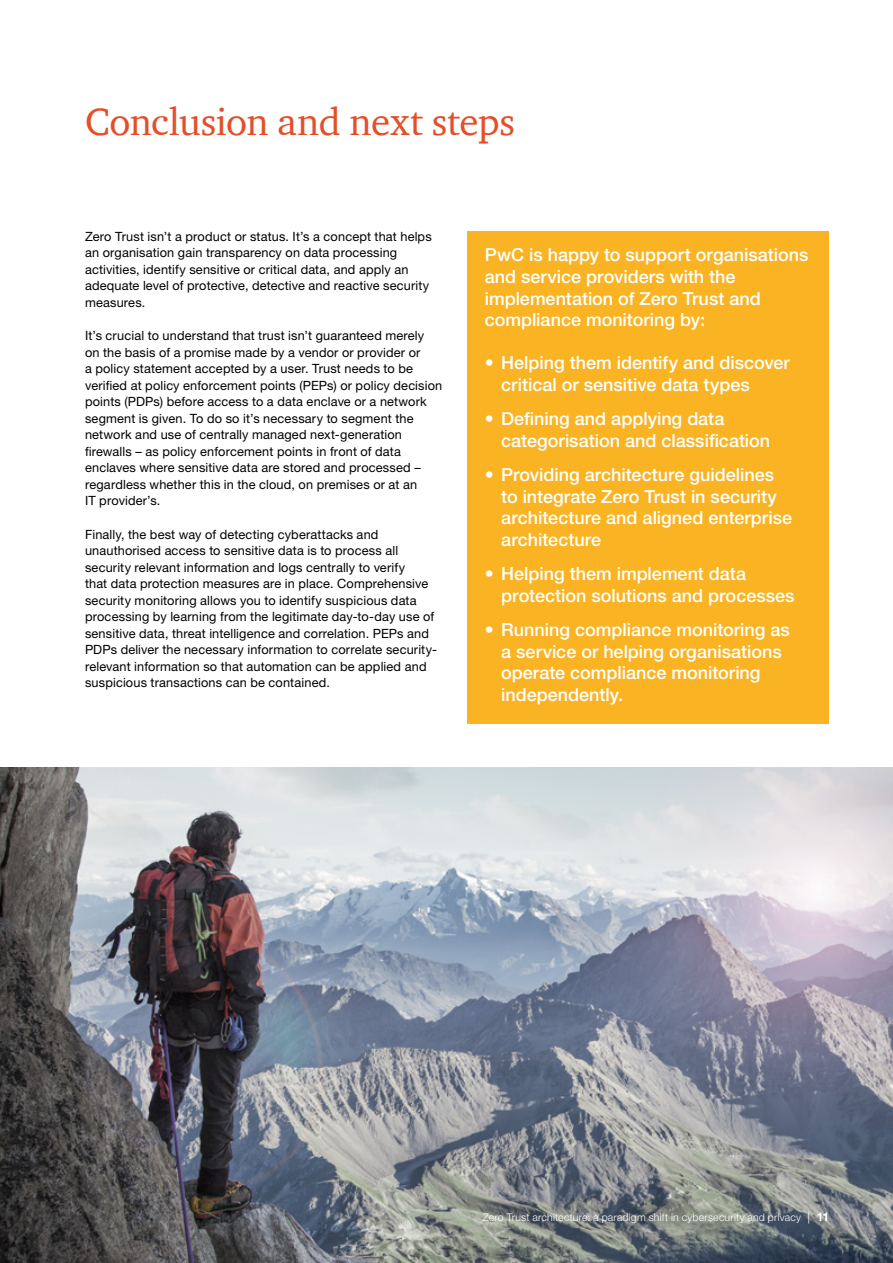
<style>
.page{position:relative;width:893px;height:1263px;background:#fff}
.page>*{position:absolute;margin:0;border:0;box-sizing:border-box;transform-origin:0 0}
.t1{font:39px "ITC Charter Com";letter-spacing:-.01em;color:#e44e29}
.t2{font:500 18px/21.6px "Helvetica Neue LT Std";color:#fff}
.t3{font:12.75px/16.5px "Helvetica Neue LT Std";letter-spacing:.01em;color:#000}
.t4{font:300 10.5px "Helvetica Neue LT Std";letter-spacing:.02em;color:#fff}
.s1{font-size:12px}
.s2{font-weight:700;font-size:12px}
</style>
<div class="page">
<img style="left:0;top:767px;width:893px;height:496px">
<div style="left:468px;top:231px;width:361px;height:493px;background:#fab322"></div>
<h1 class="t1" style="left:85px;top:98px;width:432px">Conclusion and next steps</h1>
<p class="t3" style="left:85px;top:228px;width:348px">Zero Trust isn’t a product or status. It’s a concept that helps an organisation gain transparency on data processing activities, identify sensitive or critical data, and apply an adequate level of protective, detective and reactive security measures.</p>
<p class="t3" style="left:85px;top:327px;width:359px">It’s crucial to understand that trust isn’t guaranteed merely<br>on the basis of a promise made by a vendor or provider or<br>a policy statement accepted by a user. Trust needs to be verified at policy enforcement points (PEPs) or policy decision points (PDPs) before access to a data enclave or a network segment is given. To do so it’s necessary to segment the network and use of centrally managed next-generation firewalls – as policy enforcement points in front of data enclaves where sensitive data are stored and processed – regardless whether this in the cloud, on premises or at an<br>IT provider’s.</p>
<p class="t3" style="left:85px;top:526px;width:353px">Finally, the best way of detecting cyberattacks and unauthorised access to sensitive data is to process all security relevant information and logs centrally to verify<br>that data protection measures are in place. Comprehensive security monitoring allows you to identify suspicious data processing by learning from the legitimate day-to-day use of sensitive data, threat intelligence and correlation. PEPs and PDPs deliver the necessary information to correlate security&shy;relevant information so that automation can be applied and suspicious transactions can be contained.</p>
<h2 class="t2" style="left:485px;top:244px;width:325px">PwC is happy to support organisations and service providers with the implementation of Zero Trust and compliance monitoring by:</h2>
<h2 class="t2" style="left:501px;top:352px;width:290px;text-indent:-17px">• Helping them identify and discover critical or sensitive data types</h2>
<h2 class="t2" style="left:501px;top:408px;width:270px;text-indent:-17px">• Defining and applying data categorisation and classification</h2>
<h2 class="t2" style="left:501px;top:464px;width:292px;text-indent:-17px">• Providing architecture guidelines to integrate Zero Trust in security architecture and aligned enterprise architecture</h2>
<h2 class="t2" style="left:501px;top:563px;width:295px;text-indent:-17px">• Helping them implement data protection solutions and processes</h2>
<h2 class="t2" style="left:501px;top:619px;width:290px;text-indent:-17px">• Running compliance monitoring as a service or helping organisations operate compliance monitoring independently.</h2>
<p class="t4" style="left:483px;top:1211px;width:348px">Zero Trust architecture: a paradigm shift in cybersecurity and privacy <span class="s1">|</span> <span class="s2">11</span></p>
</div>
